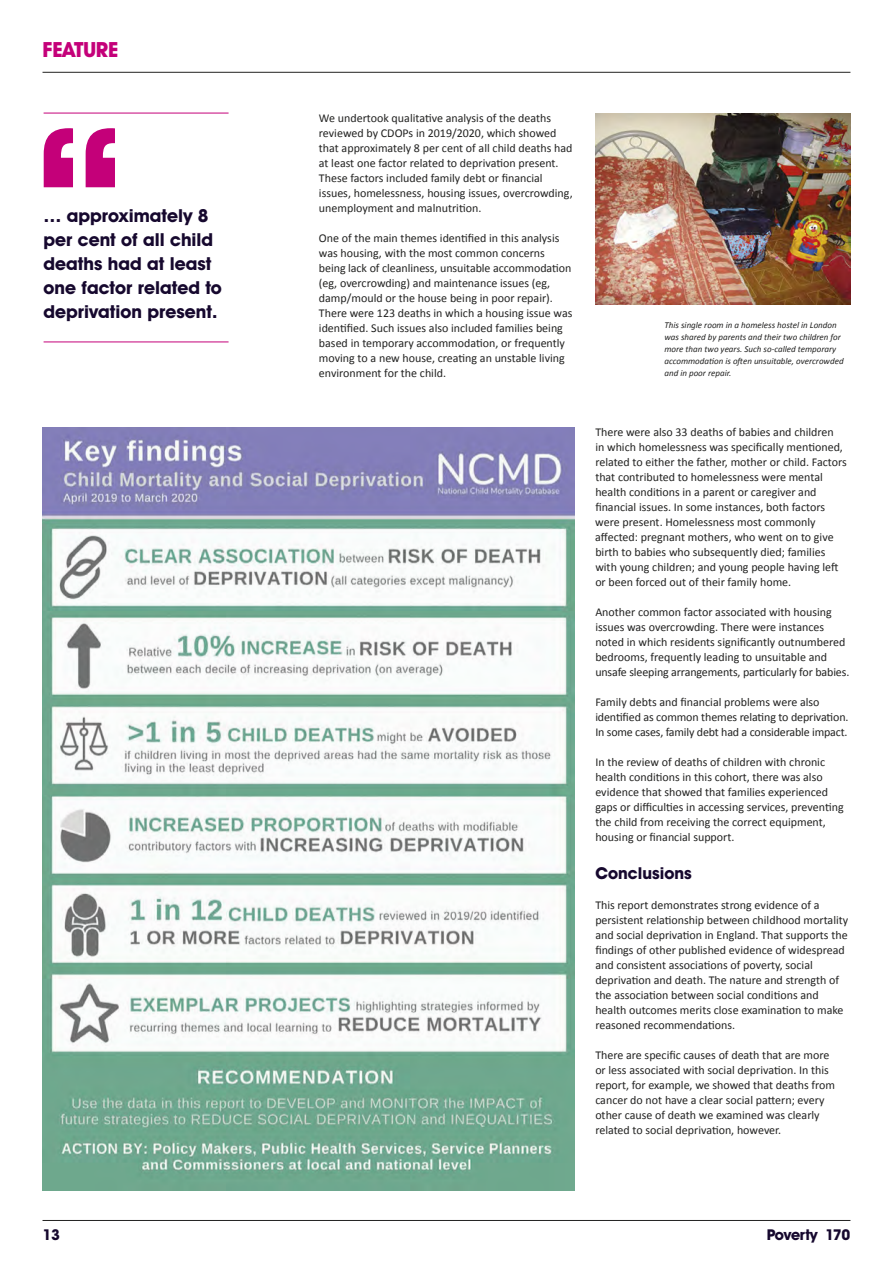
<style>
.page{position:relative;width:893px;height:1263px;background:#fff}
.page>*{position:absolute;margin:0;border:0;box-sizing:border-box;transform-origin:0 0}
.t1{font:700 180px "Avant Garde IT Cby BT";color:#c40079}
.t2{font:700 21px "Avant Garde IT Cby BT";letter-spacing:-.02em;color:#c40079}
.t3{font:700 18px/24px "Avant Garde IT Cby BT";color:#16082e}
.t4{font:700 16.5px "Avant Garde IT Cby BT";color:#16082e}
.t5{font:700 15px "Avant Garde IT Cby BT";letter-spacing:-.02em;color:#16082e}
.t6{font:12px/15px "Calibri";color:#222221}
.t7{font:italic 9px/12px "Calibri";color:#222221}
</style>
<div class="page">
<hr style="left:43px;top:72px;width:807px;height:1px;background:#222221">
<img style="left:43px;top:427px;width:531px;height:764px">
<img style="left:595px;top:113px;width:255px;height:191px">
<hr style="left:43px;top:1220px;width:807px;height:1px;background:#222221">
<hr style="left:44px;top:342px;width:185px;height:1px;background:#c40079">
<hr style="left:44px;top:113px;width:185px;height:1px;background:#c40079">
<p class="t2" style="left:43px;top:43px;width:78px">FEATURE</p>
<p class="t1" style="left:35px;top:131px;width:89px">“</p>
<p class="t3" style="left:44px;top:205px;width:180px">… approximately 8 per cent of all child deaths had at least one factor related to deprivation present.</p>
<p class="t6" style="left:319px;top:111px;width:255px">We undertook qualitative analysis of the deaths reviewed by CDOPs in 2019/2020, which showed that approximately 8 per cent of all child deaths had at least one factor related to deprivation present.<br>These factors included family debt or financial issues, homelessness, housing issues, overcrowding, unemployment and malnutrition.</p>
<p class="t6" style="left:319px;top:231px;width:255px">One of the main themes identified in this analysis was housing, with the most common concerns being lack of cleanliness, unsuitable accommodation (eg, overcrowding) and maintenance issues (eg, damp/mould or the house being in poor repair).<br>There were 123 deaths in which a housing issue was identified. Such issues also included families being based in temporary accommodation, or frequently moving to a new house, creating an unstable living environment for the child.</p>
<p class="t7" style="left:664px;top:320px;width:181px">This single room in a homeless hostel in London was shared by parents and their two children for more than two years. Such so‐called temporary accommodation is often unsuitable, overcrowded and in poor repair.</p>
<p class="t6" style="left:595px;top:426px;width:253px">There were also 33 deaths of babies and children<br>in which homelessness was specifically mentioned, related to either the father, mother or child. Factors that contributed to homelessness were mental health conditions in a parent or caregiver and financial issues. In some instances, both factors were present. Homelessness most commonly affected: pregnant mothers, who went on to give birth to babies who subsequently died; families with young children; and young people having left or been forced out of their family home.</p>
<p class="t6" style="left:595px;top:606px;width:256px">Another common factor associated with housing issues was overcrowding. There were instances noted in which residents significantly outnumbered bedrooms, frequently leading to unsuitable and unsafe sleeping arrangements, particularly for babies.</p>
<p class="t6" style="left:595px;top:696px;width:255px">Family debts and financial problems were also identified as common themes relating to deprivation.<br>In some cases, family debt had a considerable impact.</p>
<p class="t6" style="left:595px;top:756px;width:250px">In the review of deaths of children with chronic health conditions in this cohort, there was also evidence that showed that families experienced gaps or difficulties in accessing services, preventing the child from receiving the correct equipment, housing or financial support.</p>
<p class="t4" style="left:595px;top:867px;width:98px">Conclusions</p>
<p class="t6" style="left:595px;top:898px;width:254px">This report demonstrates strong evidence of a persistent relationship between childhood mortality and social deprivation in England. That supports the findings of other published evidence of widespread and consistent associations of poverty, social deprivation and death. The nature and strength of the association between social conditions and health outcomes merits close examination to make reasoned recommendations.</p>
<p class="t6" style="left:595px;top:1048px;width:241px">There are specific causes of death that are more or less associated with social deprivation. In this report, for example, we showed that deaths from cancer do not have a clear social pattern; every other cause of death we examined was clearly related to social deprivation, however.</p>
<p class="t5" style="left:43px;top:1229px;width:19px">13</p>
<p class="t5" style="left:767px;top:1229px;width:85px">Poverty 170</p>
</div>
